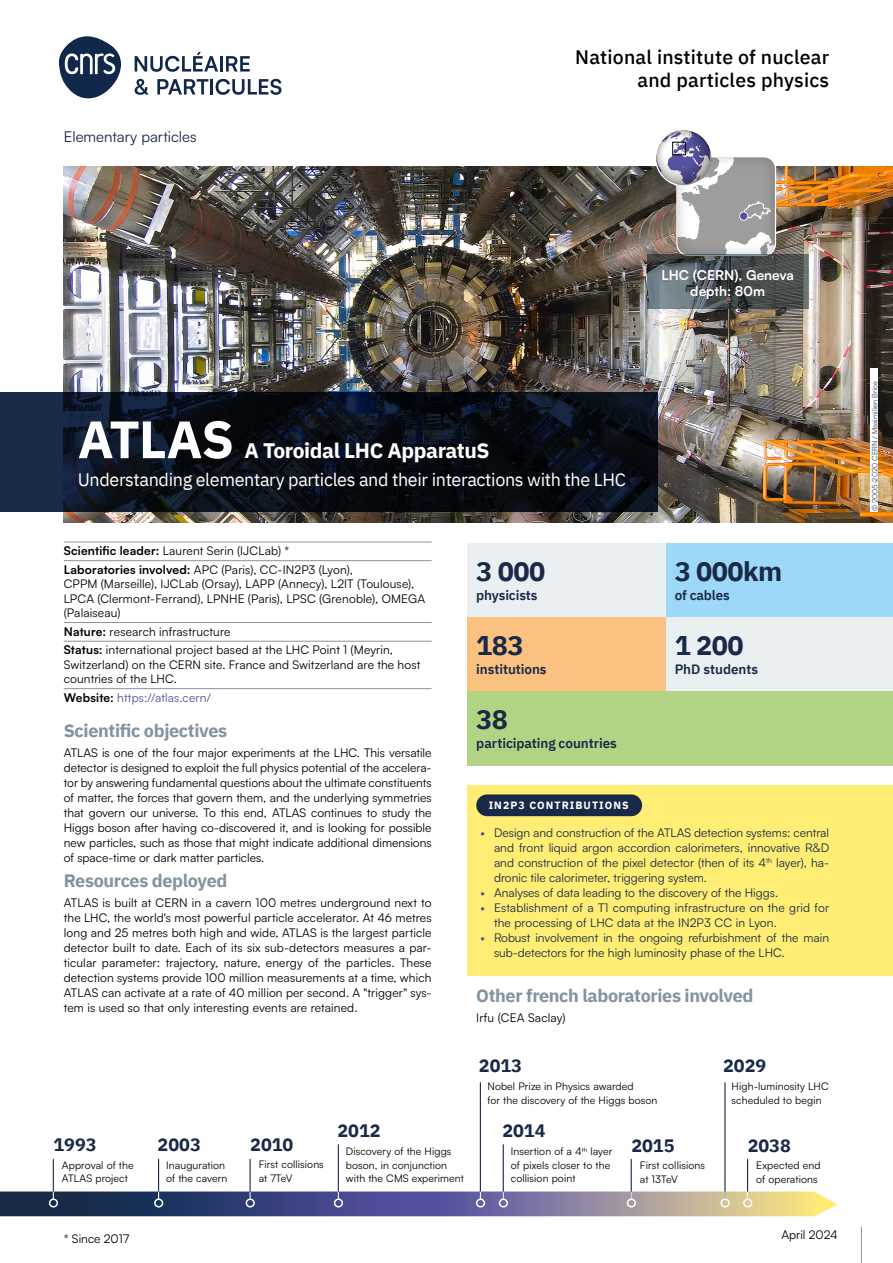
<style>
.page{position:relative;width:893px;height:1263px;background:#fff}
.page>*{position:absolute;margin:0;border:0;box-sizing:border-box;transform-origin:0 0}
.Titre_1{font:700 52.5px "IBM Plex Sans";letter-spacing:-.02em;color:#fff}
.Titre_carré_couleur{font:700 27px "IBM Plex Sans";letter-spacing:-.02em;color:#182a47}
.Titre_1-2{font:700 21px "IBM Plex Sans";letter-spacing:-.02em;color:#fff}
.Texte_chronologie{font:500 19.5px/22.5px "IBM Plex Sans";letter-spacing:.01em;color:#000;text-align:right}
.Titre_4{font:700 18px "IBM Plex Sans";letter-spacing:-.02em;color:#8394a0}
.Chapo_titre2{font:18px "IBM Plex Sans";letter-spacing:-.02em;color:#fff}
.Titre_3{font:700 18px "IBM Plex Sans";color:#182a47}
.t1{font:15px "Satoshi";color:#182a47}
.Texte_chiffres_clés{font:600 13.5px "IBM Plex Sans";letter-spacing:-.01em;color:#182a47}
.encart_carte{font:700 13.5px/16.2px "Satoshi";color:#fff;text-align:center}
.Titre_carré_couleur-2{font:600 13.5px "IBM Plex Sans";letter-spacing:-.005em;color:#182a47}
.Texte_courant{font:12px/15px "Satoshi";color:#000;text-align:justify}
.t2{font:12px/15px "Satoshi";color:#182a47}
.Infos_pratiques{font:12px/14.4px "Satoshi";letter-spacing:.01em;color:#000}
.Infos_pratiques-2{font:12px "Satoshi";letter-spacing:.01em;color:#524d9b}
.Texte_3eme_de_couv{font:12px "Satoshi";color:#000}
.Texte_chronologie-2{font:10.5px/13.5px "Satoshi";letter-spacing:.01em;color:#000}
.Titre_cartouche_encadré{font:700 10.5px "IBM Plex Sans";letter-spacing:.1em;color:#fff}
.Crédits_images{font:7.5px "Satoshi";color:#3c4460}
.s1{font-weight:700}
.s2{font-weight:700;color:#000}
.s3{color:#524d9b}
</style>
<div class="page">
<img style="left:64px;top:167px;width:829px;height:356px">
<svg style="left:59px;top:36px;width:62px;height:62px"></svg>
<svg style="left:135px;top:52px;width:83px;height:20px"></svg>
<hr style="left:220px;top:56px;width:3px;height:16px;background:#11284b">
<svg style="left:226px;top:56px;width:24px;height:16px"></svg>
<svg style="left:135px;top:79px;width:14px;height:16px"></svg>
<svg style="left:157px;top:79px;width:51px;height:16px"></svg>
<hr style="left:210px;top:79px;width:3px;height:16px;background:#11284b">
<svg style="left:216px;top:79px;width:65px;height:16px"></svg>
<svg style="left:656px;top:130px;width:119px;height:124px"></svg>
<svg style="left:656px;top:130px;width:55px;height:55px;background:#8e8cae"></svg>
<div style="left:672px;top:142px;width:14px;height:13px;border:1px solid #000"></div>
<svg style="left:647px;top:254px;width:161px;height:55px;background:#4f575a"></svg>
<hr style="left:53px;top:1159px;width:1px;height:40px;background:#182a47">
<hr style="left:747px;top:1159px;width:1px;height:40px;background:#182a47">
<hr style="left:503px;top:1145px;width:1px;height:54px;background:#182a47">
<hr style="left:338px;top:1145px;width:1px;height:54px;background:#182a47">
<hr style="left:250px;top:1159px;width:1px;height:40px;background:#182a47">
<hr style="left:158px;top:1159px;width:1px;height:40px;background:#182a47">
<svg style="left:0;top:392px;width:658px;height:119px;background:#0a111d"></svg>
<hr style="left:480px;top:1083px;width:1px;height:116px;background:#182a47">
<hr style="left:631px;top:1159px;width:1px;height:40px;background:#182a47">
<hr style="left:724px;top:1083px;width:1px;height:116px;background:#182a47">
<svg style="left:0;top:1191px;width:838px;height:25px;background:#6f7089"></svg>
<hr style="left:861px;top:1226px;width:1px;height:37px;background:#8394a0">
<div style="left:468px;top:691px;width:425px;height:74px;background:#b3d384"></div>
<div style="left:468px;top:617px;width:198px;height:74px;background:#fac180"></div>
<div style="left:666px;top:617px;width:227px;height:74px;background:#eaeff2"></div>
<div style="left:666px;top:543px;width:227px;height:74px;background:#9ed8f8"></div>
<div style="left:468px;top:543px;width:198px;height:74px;background:#eaeff2"></div>
<div style="left:870px;top:368px;width:8px;height:143px;background:#fff"></div>
<div style="left:468px;top:785px;width:425px;height:191px;background:#ffee73"></div>
<hr style="left:64px;top:542px;width:368px;height:1px;background:#8394a0">
<hr style="left:64px;top:560px;width:368px;height:1px;background:#8394a0">
<hr style="left:64px;top:622px;width:368px;height:1px;background:#8394a0">
<hr style="left:64px;top:641px;width:368px;height:1px;background:#8394a0">
<hr style="left:64px;top:688px;width:368px;height:1px;background:#8394a0">
<div style="left:476px;top:794px;width:166px;height:22px;background:#182a47;border-radius:11px"></div>
<p class="t1" style="left:64px;top:126px;width:134px">Elementary particles</p>
<p class="Texte_chronologie" style="left:575px;top:44px;width:255px">National institute of nuclear and particles physics</p>
<p class="encart_carte" style="left:662px;top:266px;width:134px">LHC (CERN), Geneva depth: 80m</p>
<p class="Titre_1" style="left:78px;top:398px;width:158px">ATLAS</p>
<p class="Titre_1-2" style="left:244px;top:434px;width:247px">A Toroidal LHC ApparatuS</p>
<p class="Chapo_titre2" style="left:78px;top:466px;width:550px">Understanding elementary particles and their interactions with the LHC</p>
<p class="Infos_pratiques" style="left:64px;top:543px;width:227px"><span class="s1">Scientific leader:</span> Laurent Serin (IJCLab) *</p>
<p class="Infos_pratiques" style="left:64px;top:562px;width:363px"><span class="s1">Laboratories involved:</span> APC (Paris), CC-IN2P3 (Lyon),<br>CPPM (Marseille), IJCLab (Orsay), LAPP (Annecy), L2IT (Toulouse), LPCA (Clermont-Ferrand), LPNHE (Paris), LPSC (Grenoble), OMEGA (Palaiseau)</p>
<p class="Infos_pratiques" style="left:64px;top:624px;width:168px"><span class="s1">Nature:</span> research infrastructure</p>
<p class="Infos_pratiques" style="left:64px;top:642px;width:358px"><span class="s1">Status:</span> international project based at the LHC Point 1 (Meyrin,<br>Switzerland) on the CERN site. France and Switzerland are the host countries of the LHC.</p>
<p class="Infos_pratiques-2" style="left:64px;top:689px;width:149px"><span class="s2">Website:</span> https://atlas.cern/</p>
<p class="Titre_carré_couleur" style="left:476px;top:550px;width:71px">3 000</p>
<p class="Texte_chiffres_clés" style="left:476px;top:585px;width:63px">physicists</p>
<p class="Titre_carré_couleur" style="left:476px;top:624px;width:49px">183</p>
<p class="Texte_chiffres_clés" style="left:476px;top:659px;width:72px">institutions</p>
<p class="Titre_carré_couleur" style="left:675px;top:550px;width:109px">3 000km</p>
<p class="Texte_chiffres_clés" style="left:675px;top:585px;width:57px">of cables</p>
<p class="Titre_carré_couleur" style="left:675px;top:624px;width:71px">1 200</p>
<p class="Texte_chiffres_clés" style="left:675px;top:659px;width:85px">PhD students</p>
<p class="Titre_4" style="left:64px;top:717px;width:165px">Scientific objectives</p>
<p class="Texte_courant" style="left:64px;top:744px;width:369px">ATLAS is one of the four major experiments at the LHC. This versatile detector is designed to exploit the full physics potential of the accelera&shy;tor by answering fundamental questions about the ultimate constituents of matter, the forces that govern them, and the underlying symmetries that govern our universe. To this end, ATLAS continues to study the Higgs boson after having co-discovered it, and is looking for possible new particles, such as those that might indicate additional dimensions of space-time or dark matter particles.</p>
<p class="Titre_4" style="left:64px;top:867px;width:165px">Resources deployed</p>
<p class="Texte_courant" style="left:64px;top:894px;width:369px">ATLAS is built at CERN in a cavern 100 metres underground next to the LHC, the world's most powerful particle accelerator. At 46 metres long and 25 metres both high and wide, ATLAS is the largest particle detector built to date. Each of its six sub-detectors measures a par&shy;ticular parameter: trajectory, nature, energy of the particles. These detection systems provide 100 million measurements at a time, which ATLAS can activate at a rate of 40 million per second. A "trigger" sys&shy;tem is used so that only interesting events are retained.</p>
<p class="Titre_carré_couleur" style="left:476px;top:698px;width:33px">38</p>
<p class="Titre_carré_couleur-2" style="left:476px;top:733px;width:142px">participating countries</p>
<p class="Titre_cartouche_encadré" style="left:489px;top:797px;width:142px">IN2P3 CONTRIBUTIONS</p>
<p class="t2" style="left:494px;top:825px;width:337px;text-align:justify;text-indent:-14px"><span class="s3">•</span> Design and construction of the ATLAS detection systems: central and front liquid argon accordion calorimeters, innovative R&amp;D and construction of the pixel detector (then of its 4<sup>th</sup> layer), ha&shy;dronic tile calorimeter, triggering system.</p>
<p class="t2" style="left:480px;top:885px;width:299px"><span class="s3">•</span> Analyses of data leading to the discovery of the Higgs.</p>
<p class="t2" style="left:494px;top:900px;width:337px;text-indent:-14px"><span class="s3">•</span> Establishment of a T1 computing infrastructure on the grid for the processing of LHC data at the IN2P3 CC in Lyon.</p>
<p class="t2" style="left:494px;top:930px;width:337px;text-indent:-14px"><span class="s3">•</span> Robust involvement in the ongoing refurbishment of the main sub-detectors for the high luminosity phase of the LHC.</p>
<p class="Titre_4" style="left:476px;top:982px;width:279px">Other french laboratories involved</p>
<p class="Texte_courant" style="left:476px;top:1009px;width:91px">Irfu (CEA Saclay)</p>
<p class="Titre_3" style="left:53px;top:1130px;width:45px">1993</p>
<p class="Texte_chronologie-2" style="left:62px;top:1158px;width:73px">Approval of the<br>ATLAS project</p>
<p class="Titre_3" style="left:158px;top:1130px;width:45px">2003</p>
<p class="Texte_chronologie-2" style="left:166px;top:1158px;width:63px">Inauguration of the cavern</p>
<p class="Titre_3" style="left:250px;top:1130px;width:45px">2010</p>
<p class="Texte_chronologie-2" style="left:259px;top:1157px;width:67px">First collisions at 7TeV</p>
<p class="Titre_3" style="left:337px;top:1117px;width:45px">2012</p>
<p class="Texte_chronologie-2" style="left:346px;top:1144px;width:120px">Discovery of the Higgs boson, in conjunction with the CMS experiment</p>
<p class="Titre_3" style="left:479px;top:1052px;width:45px">2013</p>
<p class="Texte_chronologie-2" style="left:487px;top:1079px;width:172px">Nobel Prize in Physics awarded<br>for the discovery of the Higgs boson</p>
<p class="Titre_3" style="left:502px;top:1117px;width:45px">2014</p>
<p class="Texte_chronologie-2" style="left:511px;top:1144px;width:103px">Insertion of a 4<sup>th</sup> layer of pixels closer to the collision point</p>
<p class="Titre_3" style="left:631px;top:1131px;width:45px">2015</p>
<p class="Texte_chronologie-2" style="left:640px;top:1158px;width:67px">First collisions at 13TeV</p>
<p class="Titre_3" style="left:723px;top:1052px;width:45px">2029</p>
<p class="Texte_chronologie-2" style="left:732px;top:1079px;width:99px">High-luminosity LHC scheduled to begin</p>
<p class="Titre_3" style="left:748px;top:1131px;width:45px">2038</p>
<p class="Texte_chronologie-2" style="left:756px;top:1158px;width:66px">Expected end of operations</p>
<p class="Texte_3eme_de_couv" style="left:64px;top:1231px;width:67px">* Since 2017</p>
<p class="Texte_3eme_de_couv" style="left:781px;top:1226px;width:58px">April 2024</p>
<p class="Crédits_images" style="left:870px;top:511px;width:132px;rotate:-90deg">© 2005-2020 CERN / Maximilien Brice</p>
</div>
